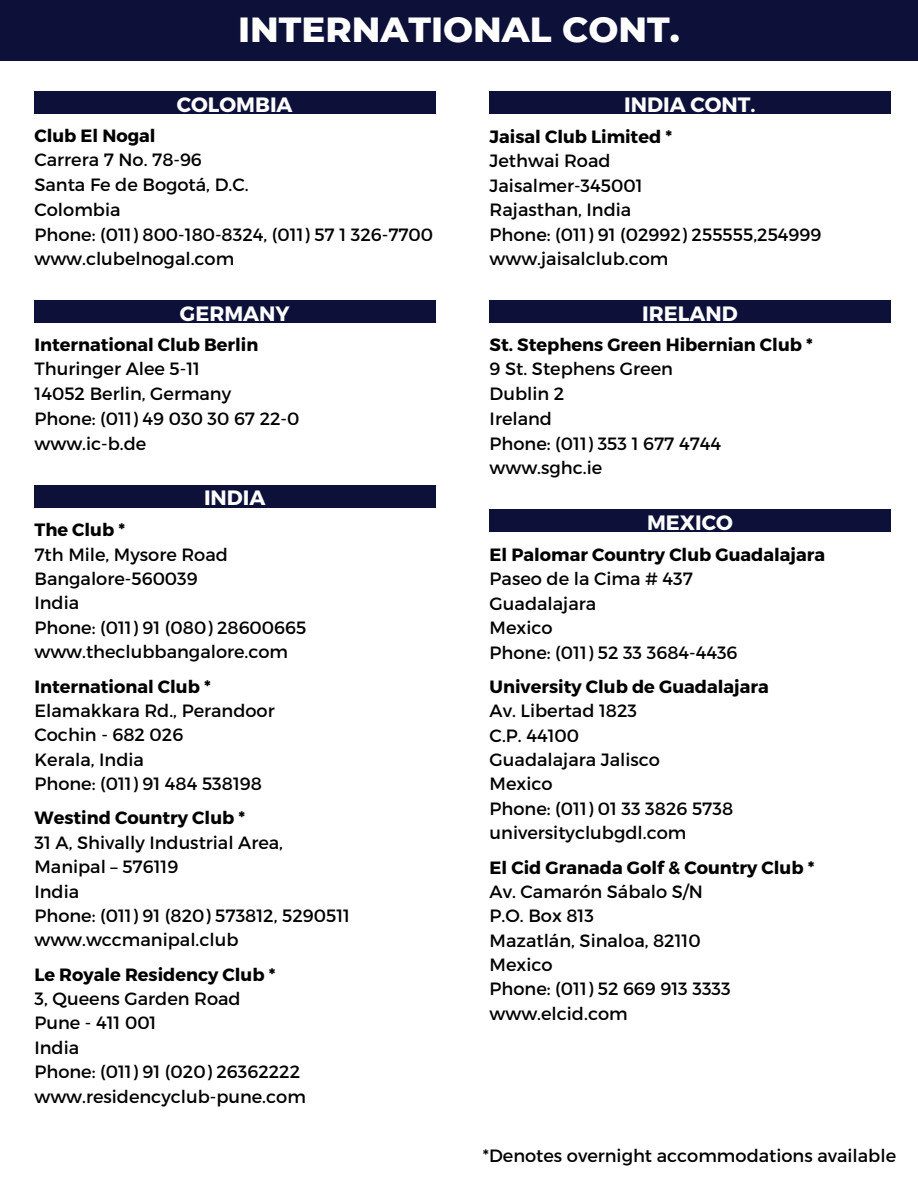
<style>
.page{position:relative;width:918px;height:1188px;background:#fff}
.page>*{position:absolute;margin:0;border:0;box-sizing:border-box;transform-origin:0 0}
.t1{font:800 35.55px "Montserrat";color:#fff}
.t2{font:700 20.7px "Montserrat";color:#fff}
.t3{font:17.85px/24.5px "Montserrat";color:#000}
.t4{font:700 17.85px "Montserrat";color:#000}
</style>
<div class="page">
<div style="left:0;top:0;width:918px;height:61px;background:#0d1139"></div>
<div style="left:34px;top:92px;width:401px;height:22px;background:#0d1139"></div>
<div style="left:490px;top:92px;width:400px;height:22px;background:#0d1139"></div>
<div style="left:35px;top:301px;width:400px;height:22px;background:#0d1139"></div>
<div style="left:34px;top:485px;width:401px;height:22px;background:#0d1139"></div>
<div style="left:490px;top:510px;width:400px;height:22px;background:#0d1139"></div>
<div style="left:490px;top:301px;width:400px;height:22px;background:#0d1139"></div>
<h1 class="t1" style="left:238px;top:8px;width:443px">INTERNATIONAL CONT.</h1>
<p class="t2" style="left:177px;top:91px;width:117px">COLOMBIA</p>
<p class="t4" style="left:34px;top:124px;width:123px">Club El Nogal</p>
<p class="t3" style="left:34px;top:147px;width:400px">Carrera 7 No. 78-96<br>Santa Fe de Bogotá, D.C.<br>Colombia<br>Phone: (011) 800-180-8324, (011) 57 1 326-7700 www.clubelnogal.com</p>
<p class="t2" style="left:180px;top:300px;width:111px">GERMANY</p>
<p class="t4" style="left:35px;top:333px;width:225px">International Club Berlin</p>
<p class="t3" style="left:35px;top:356px;width:266px">Thuringer Alee 5-11<br>14052 Berlin, Germany<br>Phone: (011) 49 030 30 67 22-0 www.ic-b.de</p>
<p class="t2" style="left:204px;top:484px;width:63px">INDIA</p>
<p class="t4" style="left:34px;top:518px;width:92px">The Club *</p>
<p class="t3" style="left:34px;top:541px;width:273px">7th Mile, Mysore Road<br>Bangalore-560039<br>India<br>Phone: (011) 91 (080) 28600665 www.theclubbangalore.com</p>
<p class="t4" style="left:34px;top:675px;width:178px">International Club *</p>
<p class="t3" style="left:34px;top:698px;width:242px">Elamakkara Rd., Perandoor<br>Cochin - 682 026<br>Kerala, India<br>Phone: (011) 91 484 538198</p>
<p class="t4" style="left:34px;top:806px;width:212px">Westind Country Club *</p>
<p class="t3" style="left:34px;top:829px;width:317px">31 A, Shivally Industrial Area,<br>Manipal – 576119<br>India<br>Phone: (011) 91 (820) 573812, 5290511 www.wccmanipal.club</p>
<p class="t4" style="left:34px;top:963px;width:243px">Le Royale Residency Club *</p>
<p class="t3" style="left:34px;top:986px;width:273px">3, Queens Garden Road<br>Pune - 411 001<br>India<br>Phone: (011) 91 (020) 26362222 www.residencyclub-pune.com</p>
<p class="t2" style="left:624px;top:91px;width:133px">INDIA CONT.</p>
<p class="t4" style="left:490px;top:125px;width:184px">Jaisal Club Limited *</p>
<p class="t3" style="left:490px;top:148px;width:333px">Jethwai Road<br>Jaisalmer-345001<br>Rajasthan, India<br>Phone: (011) 91 (02992) 255555,254999 www.jaisalclub.com</p>
<p class="t2" style="left:642px;top:300px;width:97px">IRELAND</p>
<p class="t4" style="left:490px;top:333px;width:325px">St. Stephens Green Hibernian Club *</p>
<p class="t3" style="left:490px;top:356px;width:233px">9 St. Stephens Green<br>Dublin 2<br>Ireland<br>Phone: (011) 353 1 677 4744 www.sghc.ie</p>
<p class="t2" style="left:647px;top:509px;width:87px">MEXICO</p>
<p class="t4" style="left:490px;top:543px;width:337px">El Palomar Country Club Guadalajara</p>
<p class="t3" style="left:490px;top:566px;width:249px">Paseo de la Cima # 437<br>Guadalajara<br>Mexico<br>Phone: (011) 52 33 3684-4436</p>
<p class="t4" style="left:490px;top:675px;width:281px">University Club de Guadalajara</p>
<p class="t3" style="left:490px;top:698px;width:245px">Av. Libertad 1823<br>C.P. 44100<br>Guadalajara Jalisco<br>Mexico<br>Phone: (011) 01 33 3826 5738 universityclubgdl.com</p>
<p class="t4" style="left:490px;top:856px;width:326px">El Cid Granada Golf &amp; Country Club *</p>
<p class="t3" style="left:490px;top:878px;width:243px">Av. Camarón Sábalo S/N<br>P.O. Box 813<br>Mazatlán, Sinaloa, 82110<br>Mexico<br>Phone: (011) 52 669 913 3333 www.elcid.com</p>
<p class="t3" style="left:483px;top:1142px;width:415px">*Denotes overnight accommodations available</p>
</div>
